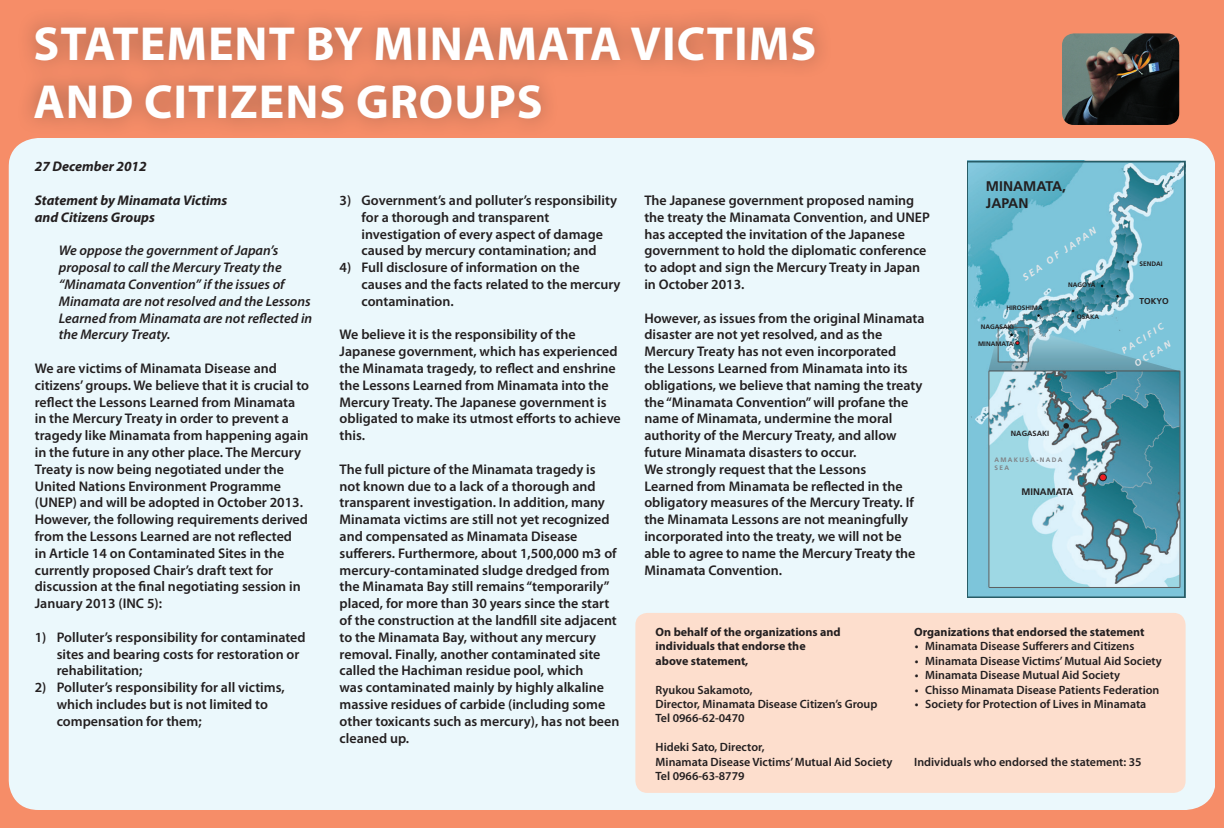
<style>
.page{position:relative;width:1224px;height:828px;background:#fff}
.page>*{position:absolute;margin:0;border:0;box-sizing:border-box;transform-origin:0 0}
.t1{font:700 48px/57.6px "Myriad Pro";letter-spacing:.02em;color:#fff}
.t2{font:600 14px/16.8px "Myriad Pro";color:#231f20}
.t3{font:italic 600 14px/16.8px "Myriad Pro";color:#231f20}
.t4{font:italic 700 14px/16.8px "Myriad Pro";color:#231f20}
.t5{font:700 14px/16.8px "Frutiger";color:#231f20}
.t6{font:600 12px/14.4px "Myriad Pro";color:#231f20}
.t7{font:700 12px/14.4px "Myriad Pro";color:#231f20}
.t8{font:italic 700 9.5px "Frutiger";color:#e6e7e9}
.t9{font:700 9.5px "Frutiger";color:#231f20}
.t10{font:italic 700 9px/17.9px "Frutiger";color:#e6e7e9;text-align:center}
.t11{font:700 8.5px "Frutiger";color:#231f20}
.t12{font:700 7.5px "Frutiger";color:#231f20}
.t13{font:700 6.5px "Frutiger";color:#231f20}
.t14{font:700 6.5px/7.8px "Frutiger";letter-spacing:.2em;color:#808285}
</style>
<div class="page">
<div style="left:0;top:72px;width:1224px;height:756px;background:#f68d68"></div>
<div style="left:8px;top:138px;width:1208px;height:672px;background:#ebf8fc;border-radius:30px"></div>
<div style="left:635px;top:613px;width:551px;height:180px;background:#fddecd;border-radius:12px"></div>
<img style="left:967px;top:161px;width:218px;height:437px">
<svg style="left:1010px;top:334px;width:10px;height:11px"></svg>
<svg style="left:1099px;top:474px;width:8px;height:7px"></svg>
<div style="left:0;top:0;width:1224px;height:85px;background:#f68d68"></div>
<div style="left:16px;top:8px;width:818px;height:130px;background:#231f20;opacity:.37"></div>
<img style="left:1062px;top:33px;width:117px;height:92px">
<h1 class="t1" style="left:33px;top:16px;width:779px">Statement by Minamata Victims and Citizens Groups</h1>
<p class="t4" style="left:35px;top:158px;width:114px">27 December 2012</p>
<p class="t4" style="left:35px;top:191px;width:194px">Statement by Minamata Victims and Citizens Groups</p>
<p class="t3" style="left:59px;top:242px;width:255px">We oppose the government of Japan’s proposal to call the Mercury Treaty the “Minamata Convention” if the issues of Minamata are not resolved and the Lessons Learned from Minamata are not reflected in the Mercury Treaty.</p>
<p class="t2" style="left:35px;top:359px;width:276px">We are victims of Minamata Disease and citizens’ groups. We believe that it is crucial to reflect the Lessons Learned from Minamata in the Mercury Treaty in order to prevent a tragedy like Minamata from happening again in the future in any other place. The Mercury Treaty is now being negotiated under the United Nations Environment Programme (UNEP) and will be adopted in October 2013.<br>However, the following requirements derived from the Lessons Learned are not reflected<br>in Article 14 on Contaminated Sites in the currently proposed Chair’s draft text for discussion at the final negotiating session in January 2013 (INC 5):</p>
<p class="t2" style="left:57px;top:628px;width:250px;text-indent:-22px">1) Polluter’s responsibility for contaminated sites and bearing costs for restoration or rehabilitation;</p>
<p class="t2" style="left:57px;top:679px;width:229px;text-indent:-22px">2) Polluter’s responsibility for all victims, which includes but is not limited to compensation for them;</p>
<p class="t2" style="left:362px;top:191px;width:257px;text-indent:-22px">3) Government’s and polluter’s responsibility for a thorough and transparent investigation of every aspect of damage caused by mercury contamination; and</p>
<p class="t2" style="left:362px;top:259px;width:261px;text-indent:-22px">4) Full disclosure of information on the causes and the facts related to the mercury contamination.</p>
<p class="t2" style="left:340px;top:326px;width:283px">We believe it is the responsibility of the Japanese government, which has experienced the Minamata tragedy, to reflect and enshrine the Lessons Learned from Minamata into the Mercury Treaty. The Japanese government is obligated to make its utmost efforts to achieve this.</p>
<p class="t2" style="left:340px;top:460px;width:281px">The full picture of the Minamata tragedy is not known due to a lack of a thorough and transparent investigation. In addition, many Minamata victims are still not yet recognized and compensated as Minamata Disease sufferers. Furthermore, about 1,500,000 m3 of mercury-contaminated sludge dredged from the Minamata Bay still remains “temporarily” placed, for more than 30 years since the start of the construction at the landfill site adjacent to the Minamata Bay, without any mercury removal. Finally, another contaminated site called the Hachiman residue pool, which<br>was contaminated mainly by highly alkaline massive residues of carbide (including some other toxicants such as mercury), has not been cleaned up.</p>
<p class="t2" style="left:644px;top:191px;width:287px">The Japanese government proposed naming the treaty the Minamata Convention, and UNEP has accepted the invitation of the Japanese government to hold the diplomatic conference to adopt and sign the Mercury Treaty in Japan in October 2013.</p>
<p class="t2" style="left:644px;top:309px;width:282px">However, as issues from the original Minamata disaster are not yet resolved, and as the Mercury Treaty has not even incorporated<br>the Lessons Learned from Minamata into its obligations, we believe that naming the treaty the “Minamata Convention” will profane the name of Minamata, undermine the moral authority of the Mercury Treaty, and allow future Minamata disasters to occur.<br>We strongly request that the Lessons<br>Learned from Minamata be reflected in the obligatory measures of the Mercury Treaty. If the Minamata Lessons are not meaningfully incorporated into the treaty, we will not be able to agree to name the Mercury Treaty the Minamata Convention.</p>
<p class="t5" style="left:986px;top:178px;width:82px">MINAMATA,<br>JAPAN</p>
<p class="t8" style="left:1020px;top:273px;width:89px;rotate:-34deg">SEA OF JAPAN</p>
<p class="t13" style="left:1068px;top:281px;width:29px">NAGOYA</p>
<p class="t13" style="left:1006px;top:304px;width:38px">HIROSHIMA</p>
<p class="t13" style="left:981px;top:323px;width:35px">NAGASAKI</p>
<p class="t13" style="left:978px;top:340px;width:37px">MINAMATA</p>
<p class="t13" style="left:1077px;top:313px;width:24px">OSAKA</p>
<p class="t13" style="left:1140px;top:260px;width:25px">SENDAI</p>
<p class="t11" style="left:1140px;top:296px;width:31px">TOKYO</p>
<p class="t10" style="left:1118px;top:344px;width:49px;rotate:-33deg">PACIFIC<br>OCEAN</p>
<p class="t12" style="left:1011px;top:429px;width:40px">NAGASAKI</p>
<p class="t14" style="left:995px;top:456px;width:70px">AMAKUSA-NADA<br>SEA</p>
<p class="t9" style="left:1021px;top:486px;width:53px">MINAMATA</p>
<p class="t7" style="left:656px;top:625px;width:187px">On behalf of the organizations and individuals that endorse the above statement,</p>
<p class="t6" style="left:656px;top:682px;width:223px">Ryukou Sakamoto,<br>Director, Minamata Disease Citizen’s Group<br>Tel 0966-62-0470</p>
<p class="t6" style="left:656px;top:740px;width:238px">Hideki Sato, Director,<br>Minamata Disease Victims’ Mutual Aid Society<br>Tel 0966-63-8779</p>
<p class="t7" style="left:914px;top:625px;width:232px">Organizations that endorsed the statement</p>
<p class="t6" style="left:915px;top:639px;width:221px">• Minamata Disease Sufferers and Citizens</p>
<p class="t6" style="left:915px;top:653px;width:249px">• Minamata Disease Victims’Mutual Aid Society</p>
<p class="t6" style="left:915px;top:668px;width:207px">• Minamata Disease Mutual Aid Society</p>
<p class="t6" style="left:915px;top:682px;width:246px">• Chisso Minamata Disease Patients Federation</p>
<p class="t6" style="left:915px;top:696px;width:233px">• Society for Protection of Lives in Minamata</p>
<p class="t6" style="left:914px;top:754px;width:229px">Individuals who endorsed the statement: 35</p>
</div>
